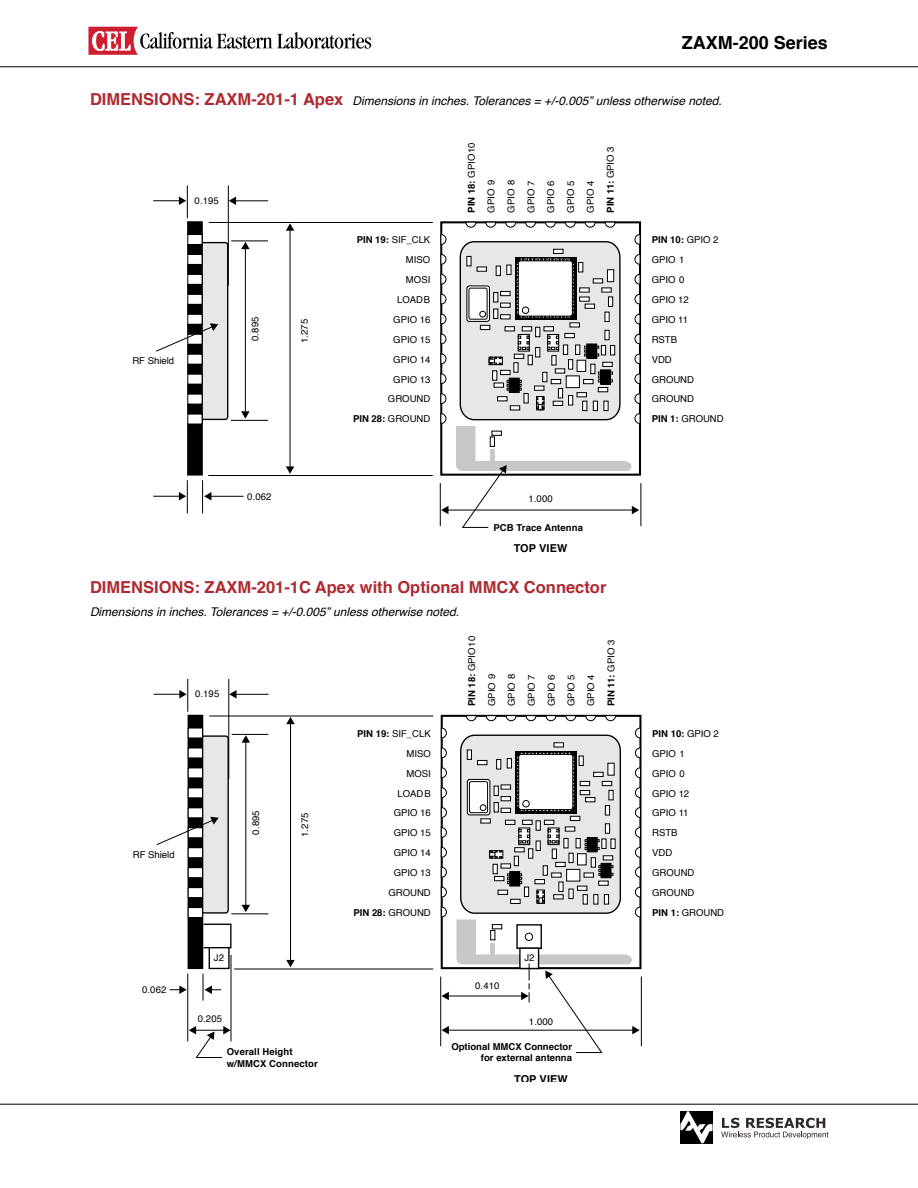
<style>
.page{position:relative;width:918px;height:1188px;background:#fff}
.page>*{position:absolute;margin:0;border:0;box-sizing:border-box;transform-origin:0 0}
.t1{font:700 18px "Helvetica";color:#000}
.t2{font:700 16.5px "Helvetica";color:#ad2a30}
.t3{font:italic 12px "Helvetica";color:#000}
.t4{font:700 10.95px "Helvetica";letter-spacing:.01em;color:#000}
.t5{font:9.6px/20px "Helvetica";color:#000}
.t6{font:700 9.6px/11.4px "Helvetica";color:#000;text-align:right}
.s1{font-weight:700;font-style:normal;font-size:16.5px;color:#ad2a30}
.s2{font-weight:700}
</style>
<div class="page">
<hr style="left:0;top:1104px;width:918px;height:1px;background:#000">
<hr style="left:0;top:66px;width:918px;height:1px;background:#000">
<svg style="left:88px;top:27px;width:283px;height:28px"></svg>
<svg style="left:721px;top:1118px;width:107px;height:21px"></svg>
<svg style="left:680px;top:1111px;width:33px;height:32px"></svg>
<div style="left:188px;top:222px;width:14px;height:253px;background:#000"></div>
<div style="left:187px;top:221px;width:16px;height:255px;border:2px solid #000"></div>
<svg style="left:440px;top:233px;width:7px;height:12px"></svg>
<svg style="left:440px;top:253px;width:7px;height:12px"></svg>
<svg style="left:440px;top:273px;width:7px;height:12px"></svg>
<svg style="left:440px;top:293px;width:7px;height:12px"></svg>
<svg style="left:440px;top:313px;width:7px;height:12px"></svg>
<svg style="left:440px;top:333px;width:7px;height:12px"></svg>
<svg style="left:440px;top:353px;width:7px;height:12px"></svg>
<svg style="left:440px;top:373px;width:7px;height:12px"></svg>
<svg style="left:440px;top:393px;width:7px;height:12px"></svg>
<svg style="left:440px;top:413px;width:7px;height:12px"></svg>
<div style="left:188px;top:235px;width:14px;height:9px;background:#fff"></div>
<div style="left:187px;top:234px;width:16px;height:11px;border:1px solid #000"></div>
<div style="left:188px;top:414px;width:14px;height:10px;background:#fff"></div>
<div style="left:187px;top:414px;width:16px;height:11px;border:1px solid #000"></div>
<hr style="left:440px;top:483px;width:1px;height:43px;background:#000">
<hr style="left:641px;top:483px;width:1px;height:43px;background:#000">
<hr style="left:202px;top:480px;width:1px;height:33px;background:#000">
<hr style="left:187px;top:480px;width:1px;height:33px;background:#000">
<hr style="left:447px;top:510px;width:186px;height:1px;background:#000">
<svg style="left:441px;top:506px;width:7px;height:8px"></svg>
<hr style="left:209px;top:222px;width:224px;height:1px;background:#000">
<hr style="left:208px;top:475px;width:225px;height:1px;background:#000">
<hr style="left:290px;top:229px;width:1px;height:239px;background:#000">
<svg style="left:286px;top:466px;width:8px;height:8px"></svg>
<svg style="left:286px;top:223px;width:8px;height:8px"></svg>
<hr style="left:231px;top:241px;width:37px;height:1px;background:#000">
<hr style="left:231px;top:420px;width:37px;height:1px;background:#000">
<hr style="left:245px;top:248px;width:1px;height:165px;background:#000">
<svg style="left:241px;top:411px;width:9px;height:8px"></svg>
<svg style="left:241px;top:242px;width:9px;height:7px"></svg>
<hr style="left:210px;top:496px;width:34px;height:1px;background:#000">
<svg style="left:204px;top:492px;width:7px;height:9px"></svg>
<svg style="left:156px;top:241px;width:73px;height:180px"></svg>
<svg style="left:153px;top:492px;width:33px;height:8px"></svg>
<hr style="left:235px;top:201px;width:33px;height:1px;background:#000">
<svg style="left:229px;top:197px;width:7px;height:8px"></svg>
<svg style="left:153px;top:197px;width:33px;height:8px"></svg>
<hr style="left:228px;top:185px;width:1px;height:101px;background:#000">
<hr style="left:187px;top:185px;width:1px;height:33px;background:#000">
<svg style="left:456px;top:221px;width:185px;height:307px"></svg>
<div style="left:189px;top:716px;width:13px;height:252px;background:#000"></div>
<div style="left:188px;top:715px;width:15px;height:254px;border:2px solid #000"></div>
<svg style="left:440px;top:727px;width:7px;height:12px"></svg>
<svg style="left:440px;top:747px;width:7px;height:12px"></svg>
<svg style="left:440px;top:767px;width:7px;height:12px"></svg>
<svg style="left:440px;top:787px;width:7px;height:12px"></svg>
<svg style="left:440px;top:807px;width:7px;height:12px"></svg>
<svg style="left:440px;top:826px;width:7px;height:12px"></svg>
<svg style="left:440px;top:846px;width:7px;height:12px"></svg>
<svg style="left:440px;top:866px;width:7px;height:12px"></svg>
<svg style="left:440px;top:886px;width:7px;height:12px"></svg>
<svg style="left:440px;top:906px;width:7px;height:12px"></svg>
<div style="left:188px;top:728px;width:15px;height:10px;background:#fff"></div>
<div style="left:188px;top:728px;width:15px;height:10px;border:1px solid #000"></div>
<div style="left:188px;top:908px;width:15px;height:10px;background:#fff"></div>
<div style="left:188px;top:907px;width:15px;height:11px;border:1px solid #000"></div>
<div style="left:203px;top:924px;width:29px;height:24px;border:1px solid #000"></div>
<div style="left:209px;top:947px;width:21px;height:22px;border:1px solid #000"></div>
<hr style="left:440px;top:977px;width:1px;height:69px;background:#000">
<hr style="left:188px;top:974px;width:1px;height:67px;background:#000">
<hr style="left:231px;top:955px;width:1px;height:86px;background:#000">
<hr style="left:448px;top:1030px;width:186px;height:1px;background:#000">
<svg style="left:442px;top:1026px;width:7px;height:8px"></svg>
<hr style="left:209px;top:716px;width:224px;height:1px;background:#000">
<hr style="left:234px;top:969px;width:199px;height:1px;background:#000">
<hr style="left:290px;top:723px;width:1px;height:238px;background:#000">
<svg style="left:286px;top:960px;width:9px;height:7px"></svg>
<svg style="left:286px;top:717px;width:9px;height:7px"></svg>
<hr style="left:232px;top:734px;width:36px;height:1px;background:#000">
<hr style="left:231px;top:914px;width:37px;height:1px;background:#000">
<hr style="left:246px;top:741px;width:1px;height:165px;background:#000">
<svg style="left:242px;top:905px;width:8px;height:7px"></svg>
<svg style="left:242px;top:735px;width:8px;height:8px"></svg>
<svg style="left:203px;top:974px;width:18px;height:27px"></svg>
<svg style="left:156px;top:735px;width:73px;height:179px"></svg>
<svg style="left:170px;top:986px;width:17px;height:8px"></svg>
<hr style="left:235px;top:694px;width:34px;height:1px;background:#000">
<svg style="left:230px;top:690px;width:7px;height:9px"></svg>
<svg style="left:154px;top:690px;width:33px;height:9px"></svg>
<hr style="left:229px;top:679px;width:1px;height:100px;background:#000">
<hr style="left:188px;top:679px;width:1px;height:33px;background:#000">
<svg style="left:189px;top:1026px;width:42px;height:32px"></svg>
<hr style="left:448px;top:996px;width:74px;height:1px;background:#000">
<svg style="left:456px;top:715px;width:186px;height:338px"></svg>
<svg style="left:442px;top:992px;width:7px;height:8px"></svg>
<h1 class="t1" style="left:682px;top:28px;width:148px">ZAXM-200 Series</h1>
<p class="t3" style="left:90px;top:91px;width:633px"><span class="s1">DIMENSIONS: ZAXM-201-1 Apex</span> Dimensions in inches. Tolerances = +/-0.005” unless otherwise noted.</p>
<p class="t5" style="left:195px;top:191px;width:26px">0.195</p>
<p class="t5" style="left:132px;top:351px;width:43px">RF Shield</p>
<p class="t5" style="left:245px;top:341px;width:26px;rotate:-90deg">0.895</p>
<p class="t5" style="left:295px;top:343px;width:26px;rotate:-90deg">1.275</p>
<p class="t5" style="left:247px;top:487px;width:26px">0.062</p>
<p class="t5" style="left:462px;top:213px;width:72px;rotate:-90deg"><span class="s2">PIN 18:</span> GPIO10<br>GPIO 9<br>GPIO 8<br>GPIO 7<br>GPIO 6<br>GPIO 5<br>GPIO 4<br><span class="s2">PIN 11:</span> GPIO 3</p>
<p class="t5" style="left:353px;top:230px;width:79px;text-align:right"><span class="s2">PIN 19:</span> SIF_CLK<br>MISO<br>MOSI<br>LOADB<br>GPIO 16<br>GPIO 15<br>GPIO 14<br>GPIO 13<br>GROUND<br><span class="s2">PIN 28:</span> GROUND</p>
<p class="t5" style="left:652px;top:230px;width:74px"><span class="s2">PIN 10:</span> GPIO 2<br>GPIO 1<br>GPIO 0<br>GPIO 12<br>GPIO 11<br>RSTB<br>VDD<br>GROUND<br>GROUND<br><span class="s2">PIN 1:</span> GROUND</p>
<p class="t5" style="left:528px;top:489px;width:26px">1.000</p>
<p class="t6" style="left:493px;top:522px;width:91px">PCB Trace Antenna</p>
<p class="t4" style="left:514px;top:540px;width:55px">TOP VIEW</p>
<h2 class="t2" style="left:90px;top:574px;width:518px">DIMENSIONS: ZAXM-201-1C Apex with Optional MMCX Connector</h2>
<p class="t3" style="left:90px;top:603px;width:371px">Dimensions in inches. Tolerances = +/-0.005” unless otherwise noted.</p>
<p class="t5" style="left:133px;top:845px;width:43px">RF Shield</p>
<p class="t5" style="left:142px;top:980px;width:26px">0.062</p>
<p class="t5" style="left:195px;top:684px;width:26px">0.195</p>
<p class="t5" style="left:246px;top:835px;width:26px;rotate:-90deg">0.895</p>
<p class="t5" style="left:295px;top:837px;width:26px;rotate:-90deg">1.275</p>
<p class="t5" style="left:462px;top:706px;width:72px;rotate:-90deg"><span class="s2">PIN 18:</span> GPIO10<br>GPIO 9<br>GPIO 8<br>GPIO 7<br>GPIO 6<br>GPIO 5<br>GPIO 4<br><span class="s2">PIN 11:</span> GPIO 3</p>
<p class="t5" style="left:353px;top:724px;width:79px;text-align:right"><span class="s2">PIN 19:</span> SIF_CLK<br>MISO<br>MOSI<br>LOADB<br>GPIO 16<br>GPIO 15<br>GPIO 14<br>GPIO 13<br>GROUND<br><span class="s2">PIN 28:</span> GROUND</p>
<p class="t5" style="left:652px;top:724px;width:74px"><span class="s2">PIN 10:</span> GPIO 2<br>GPIO 1<br>GPIO 0<br>GPIO 12<br>GPIO 11<br>RSTB<br>VDD<br>GROUND<br>GROUND<br><span class="s2">PIN 1:</span> GROUND</p>
<p class="t5" style="left:214px;top:948px;width:12px">J2</p>
<p class="t5" style="left:524px;top:947px;width:12px">J2</p>
<p class="t5" style="left:475px;top:976px;width:26px">0.410</p>
<p class="t5" style="left:198px;top:1009px;width:26px">0.205</p>
<p class="t6" style="left:227px;top:1046px;width:92px;text-align:left">Overall Height w/MMCX Connector</p>
<p class="t5" style="left:529px;top:1012px;width:26px">1.000</p>
<p class="t6" style="left:451px;top:1041px;width:122px">Optional MMCX Connector for external antenna</p>
<p class="t4" style="left:514px;top:1070px;width:55px">TOP VIEW</p>
</div>
